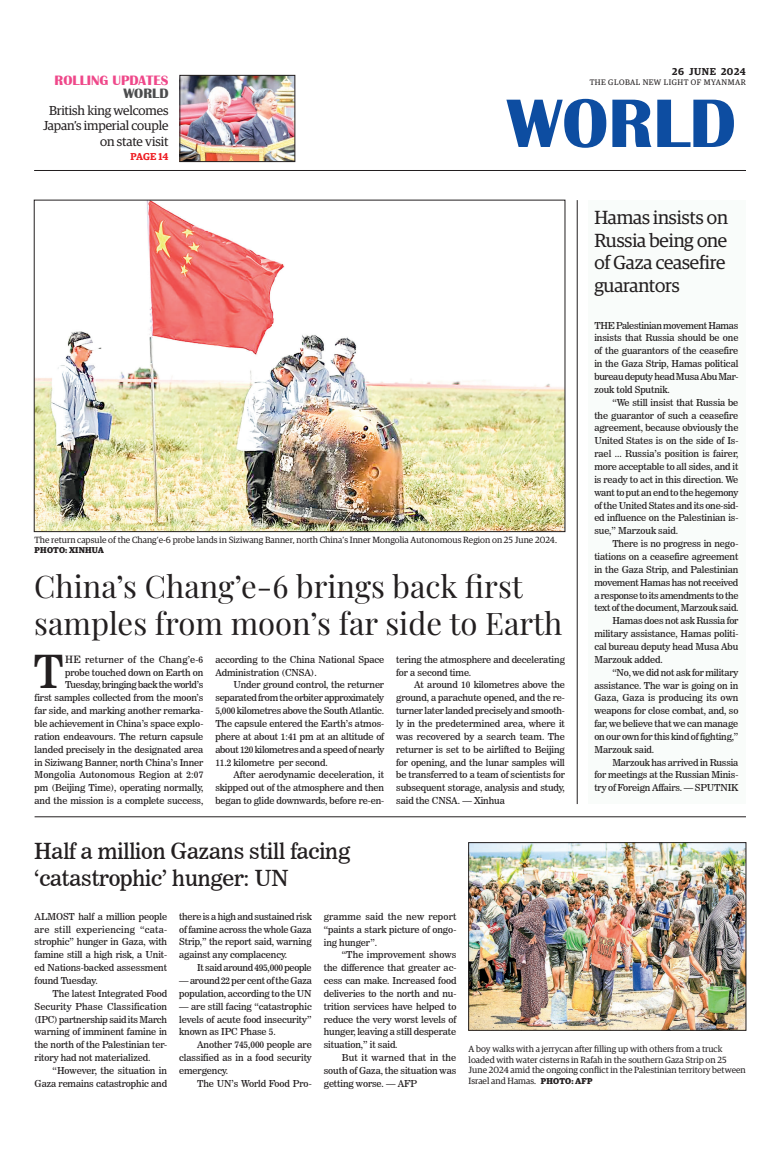
<style>
.page{position:relative;width:773px;height:1152px;background:#fff}
.page>*{position:absolute;margin:0;border:0;box-sizing:border-box;transform-origin:0 0}
.t1{font:700 71px "Britannic";color:#0d4da1}
._1st_Drop{font:45.3px "News 706 BT Roman C";color:#231f20}
.t2{font:31px/37.2px "Playfair Display";color:#231f20}
._2_Clm_Head{font:22px/26.4px "News 706 BT Roman C";letter-spacing:-.01em;color:#231f20}
.Brief_Head{font:19px/22.8px "Guardian Egyp";letter-spacing:-.01em;color:#231f20}
.t3{font:700 14px "Britannic";color:#ef488a}
.t4{font:700 14px "Britannic";color:#4b4c4d}
._2_Clm_Head-2{font:13px/15.6px "Guardian Egyp";letter-spacing:-.01em;color:#231f20;text-align:right}
.t5{font:600 10px "Guardian Egyp";letter-spacing:.06em;color:#231f20}
.Spill_Style{font:600 10px "Guardian Egyp";letter-spacing:-.005em;color:#ee1d23}
._2nd_Body{font:9.5px/12.9px "News 706 BT Roman C";letter-spacing:-.01em;color:#231f20;text-align:justify}
._1st_Drop-2{font:9.5px/12.9px "News 706 BT Roman C";letter-spacing:-.01em;color:#231f20;text-align:right}
.Normal_Para{font:9.5px/12.9px "News 706 BT Roman C";letter-spacing:-.01em;color:#231f20;text-align:justify}
._2nd_Body-2{font:9.5px "News 706 BT Roman C";letter-spacing:-.03em;color:#231f20}
.t6{font:9px/10.8px "Guardian Egyp";color:#231f20}
.t7{font:700 8.5px "Guardian Egyp";letter-spacing:.02em;color:#231f20}
.t8{font:8px "Guardian Egyp";letter-spacing:.06em;color:#231f20}
.s1{font-size:10px}
.s2{font-weight:700;font-size:8.5px}
</style>
<div class="page">
<hr style="left:34px;top:170px;width:712px;height:1px;background:#231f20">
<div style="left:588px;top:200px;width:158px;height:604px;background:#f9fcfa"></div>
<img style="left:182px;top:77px;width:111px;height:83px">
<div style="left:180px;top:75px;width:115px;height:87px;border:1px solid #231f20"></div>
<img style="left:36px;top:202px;width:527px;height:328px">
<img style="left:470px;top:844px;width:274px;height:184px">
<div style="left:468px;top:842px;width:278px;height:188px;border:1px solid #231f20"></div>
<hr style="left:35px;top:817px;width:711px;height:1px;background:#231f20">
<hr style="left:577px;top:200px;width:1px;height:604px;background:#231f20">
<p class="t3" style="left:55px;top:72px;width:115px">ROLLING UPDATES</p>
<p class="t4" style="left:123px;top:86px;width:47px">WORLD</p>
<p class="_2_Clm_Head-2" style="left:43px;top:102px;width:127px">British king welcomes<br>Japan’s imperial couple on state visit</p>
<p class="Spill_Style" style="left:130px;top:149px;width:40px">PAGE 14</p>
<p class="t5" style="left:672px;top:64px;width:75px">26 JUNE 2024</p>
<p class="t8" style="left:589px;top:76px;width:158px">THE GLOBAL NEW LIGHT OF MYANMAR</p>
<h1 class="t1" style="left:507px;top:83px;width:230px">WORLD</h1>
<p class="t6" style="left:35px;top:534px;width:524px">The return capsule of the Chang’e-6 probe lands in Siziwang Banner, north China’s Inner Mongolia Autonomous Region on 25 June 2024.</p>
<p class="t7" style="left:35px;top:543px;width:71px">PHOTO: XINHUA</p>
<p class="t2" style="left:34px;top:565px;width:529px">China’s Chang’e-6 brings back first samples from moon’s far side to Earth</p>
<p class="_1st_Drop" style="left:33px;top:645px;width:32px">T</p>
<p class="_1st_Drop-2" style="left:35px;top:653px;width:170px"><span class="s1">HE</span> returner of the Chang’e-6<br>probe touched down on Earth on Tuesday, bringing back the world’s<br>first samples collected from the moon’s far side, and marking another remarka&shy;ble achievement in China’s space explo&shy;ration endeavours. The return capsule landed precisely in the designated area in Siziwang Banner, north China’s Inner Mongolia Autonomous Region at 2:07 pm (Beijing Time), operating normally, and the mission is a complete success,</p>
<p class="_1st_Drop-2" style="left:215px;top:653px;width:170px;text-align:left">according to the China National Space<br>Administration (CNSA).</p>
<p class="_2nd_Body" style="left:396px;top:653px;width:170px">tering the atmosphere and decelerating for a second time.</p>
<p class="_2nd_Body" style="left:396px;top:679px;width:170px;text-indent:18px">At around 10 kilometres above the ground, a parachute opened, and the re&shy;turner later landed precisely and smooth&shy;ly in the predetermined area, where it was recovered by a search team. The returner is set to be airlifted to Beijing for opening, and the lunar samples will be transferred to a team of scientists for subsequent storage, analysis and study, said the CNSA. — Xinhua</p>
<p class="_2nd_Body" style="left:215px;top:679px;width:170px;text-indent:18px">Under ground control, the returner separated from the orbiter approximately 5,000 kilometres above the South Atlantic.<br>The capsule entered the Earth’s atmos&shy;phere at about 1:41 pm at an altitude of about 120 kilometres and a speed of nearly 11.2 kilometre per second.</p>
<p class="_2nd_Body" style="left:215px;top:769px;width:170px;text-indent:18px">After aerodynamic deceleration, it skipped out of the atmosphere and then began to glide downwards, before re-en-</p>
<p class="Brief_Head" style="left:594px;top:205px;width:135px">Hamas insists on<br>Russia being one of Gaza ceasefire guarantors</p>
<p class="_2nd_Body" style="left:594px;top:319px;width:146px">THE Palestinian movement Hamas insists that Russia should be one of the guarantors of the ceasefire in the Gaza Strip, Hamas political bureau deputy head Musa Abu Mar&shy;zouk told Sputnik.</p>
<p class="_2nd_Body" style="left:594px;top:396px;width:146px;text-indent:18px">“We still insist that Russia be the guarantor of such a ceasefire agreement, because obviously the United States is on the side of Is&shy;rael ... Russia’s position is fairer, more acceptable to all sides, and it is ready to act in this direction. We want to put an end to the hegemony of the United States and its one-sid&shy;ed influence on the Palestinian is&shy;sue,” Marzouk said.</p>
<p class="_2nd_Body" style="left:594px;top:537px;width:146px;text-indent:18px">There is no progress in nego&shy;tiations on a ceasefire agreement in the Gaza Strip, and Palestinian movement Hamas has not received a response to its amendments to the text of the document, Marzouk said.</p>
<p class="_2nd_Body" style="left:594px;top:614px;width:146px;text-indent:18px">Hamas does not ask Russia for military assistance, Hamas politi&shy;cal bureau deputy head Musa Abu Marzouk added.</p>
<p class="_2nd_Body" style="left:594px;top:666px;width:146px;text-indent:18px">“No, we did not ask for military assistance. The war is going on in Gaza, Gaza is producing its own weapons for close combat, and, so far, we believe that we can manage on our own for this kind of fighting,” Marzouk said.</p>
<p class="_2nd_Body" style="left:594px;top:756px;width:146px;text-indent:18px">Marzouk has arrived in Russia for meetings at the Russian Minis&shy;try of Foreign Affairs. — SPUTNIK</p>
<p class="_2_Clm_Head" style="left:34px;top:838px;width:317px">Half a million Gazans still facing ‘catastrophic’ hunger: UN</p>
<p class="Normal_Para" style="left:35px;top:910px;width:134px">ALMOST half a million people are still experiencing “cata&shy;strophic” hunger in Gaza, with famine still a high risk, a Unit&shy;ed Nations-backed assessment found Tuesday.</p>
<p class="_2nd_Body" style="left:35px;top:987px;width:134px;text-indent:18px">The latest Integrated Food Security Phase Classification (IPC) partnership said its March warning of imminent famine in the north of the Palestinian ter&shy;ritory had not materialized.</p>
<p class="_2nd_Body" style="left:35px;top:1064px;width:134px;text-align:right">“However, the situation in<br>Gaza remains catastrophic and</p>
<p class="_2nd_Body" style="left:179px;top:910px;width:134px">there is a high and sustained risk of famine across the whole Gaza Strip,” the report said, warning against any complacency.</p>
<p class="_2nd_Body-2" style="left:197px;top:962px;width:116px">It said around 495,000 people</p>
<p class="_2nd_Body" style="left:179px;top:974px;width:134px">— around 22 per cent of the Gaza population, according to the UN</p>
<p class="_2nd_Body" style="left:179px;top:1000px;width:134px">— are still facing “catastrophic levels of acute food insecurity” known as IPC Phase 5.</p>
<p class="_2nd_Body" style="left:179px;top:1038px;width:134px;text-indent:18px">Another 745,000 people are classified as in a food security emergency.</p>
<p class="_2nd_Body" style="left:197px;top:1077px;width:116px">The UN’s World Food Pro-</p>
<p class="_2nd_Body" style="left:324px;top:910px;width:134px">gramme said the new report “paints a stark picture of ongo&shy;ing hunger”.</p>
<p class="_2nd_Body" style="left:324px;top:948px;width:134px;text-indent:18px">“The improvement shows the difference that greater ac&shy;cess can make. Increased food deliveries to the north and nu&shy;trition services have helped to reduce the very worst levels of hunger, leaving a still desperate situation,” it said.</p>
<p class="_2nd_Body" style="left:324px;top:1051px;width:134px;text-indent:18px">But it warned that in the south of Gaza, the situation was getting worse. — AFP</p>
<p class="t6" style="left:468px;top:1043px;width:279px">A boy walks with a jerrycan after filling up with others from a truck loaded with water cisterns in Rafah in the southern Gaza Strip on 25<br>June 2024 amid the ongoing conflict in the Palestinian territory between Israel and Hamas. <span class="s2">PHOTO: AFP</span></p>
</div>
